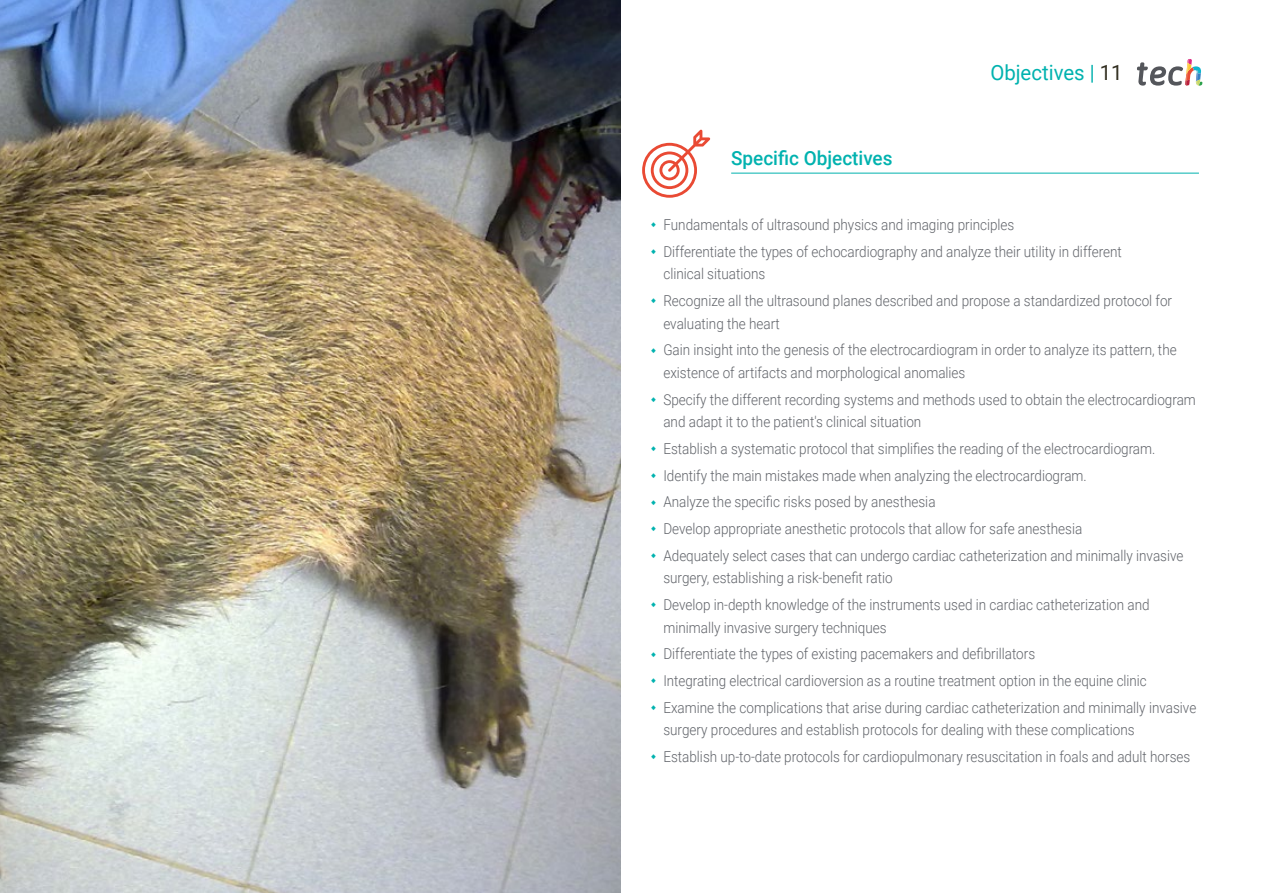
<style>
.page{position:relative;width:1263px;height:893px;background:#fff}
.page>*{position:absolute;margin:0;border:0;box-sizing:border-box;transform-origin:0 0}
.t1{font:21px "Roboto";color:#00b2af}
.t2{font:500 19.5px "Roboto";color:#00b2af}
.t3{font:300 15px/26.7px "Roboto";color:#61646a;scale:.9 1}
.s1{color:#00b0ad}
.s2{color:#312e20}
</style>
<div class="page">
<img style="left:0;top:0;width:621px;height:893px">
<svg style="left:1137px;top:59px;width:65px;height:27px"></svg>
<hr style="left:731px;top:173px;width:468px;height:1px;background:#00b2af">
<svg style="left:642px;top:130px;width:68px;height:68px"></svg>
<h2 class="t2" style="left:731px;top:144px;width:163px">Specific Objectives</h2>
<h1 class="t1" style="left:990px;top:57px;width:134px">Objectives <span class="s1">|</span> <span class="s2">11</span></h1>
<p class="t3" style="left:663px;top:211px;width:511px">Fundamentals of ultrasound physics and imaging principles<br>Differentiate the types of echocardiography and analyze their utility in different</p>
<p class="t3" style="left:663px;top:260px;width:567px">clinical situations<br>Recognize all the ultrasound planes described and propose a standardized protocol for</p>
<p class="t3" style="left:663px;top:309px;width:572px">evaluating the heart<br>Gain insight into the genesis of the electrocardiogram in order to analyze its pattern, the</p>
<p class="t3" style="left:663px;top:359px;width:593px">existence of artifacts and morphological anomalies<br>Specify the different recording systems and methods used to obtain the electrocardiogram</p>
<p class="t3" style="left:663px;top:408px;width:579px">and adapt it to the patient's clinical situation<br>Establish a systematic protocol that simplifies the reading of the electrocardiogram.<br>Identify the main mistakes made when analyzing the electrocardiogram.<br>Analyze the specific risks posed by anesthesia<br>Develop appropriate anesthetic protocols that allow for safe anesthesia<br>Adequately select cases that can undergo cardiac catheterization and minimally invasive</p>
<p class="t3" style="left:663px;top:564px;width:542px">surgery, establishing a risk-benefit ratio<br>Develop in-depth knowledge of the instruments used in cardiac catheterization and</p>
<p class="t3" style="left:663px;top:613px;width:594px">minimally invasive surgery techniques<br>Differentiate the types of existing pacemakers and defibrillators<br>Integrating electrical cardioversion as a routine treatment option in the equine clinic Examine the complications that arise during cardiac catheterization and minimally invasive</p>
<p class="t3" style="left:663px;top:716px;width:587px">surgery procedures and establish protocols for dealing with these complications<br>Establish up-to-date protocols for cardiopulmonary resuscitation in foals and adult horses</p>
</div>
